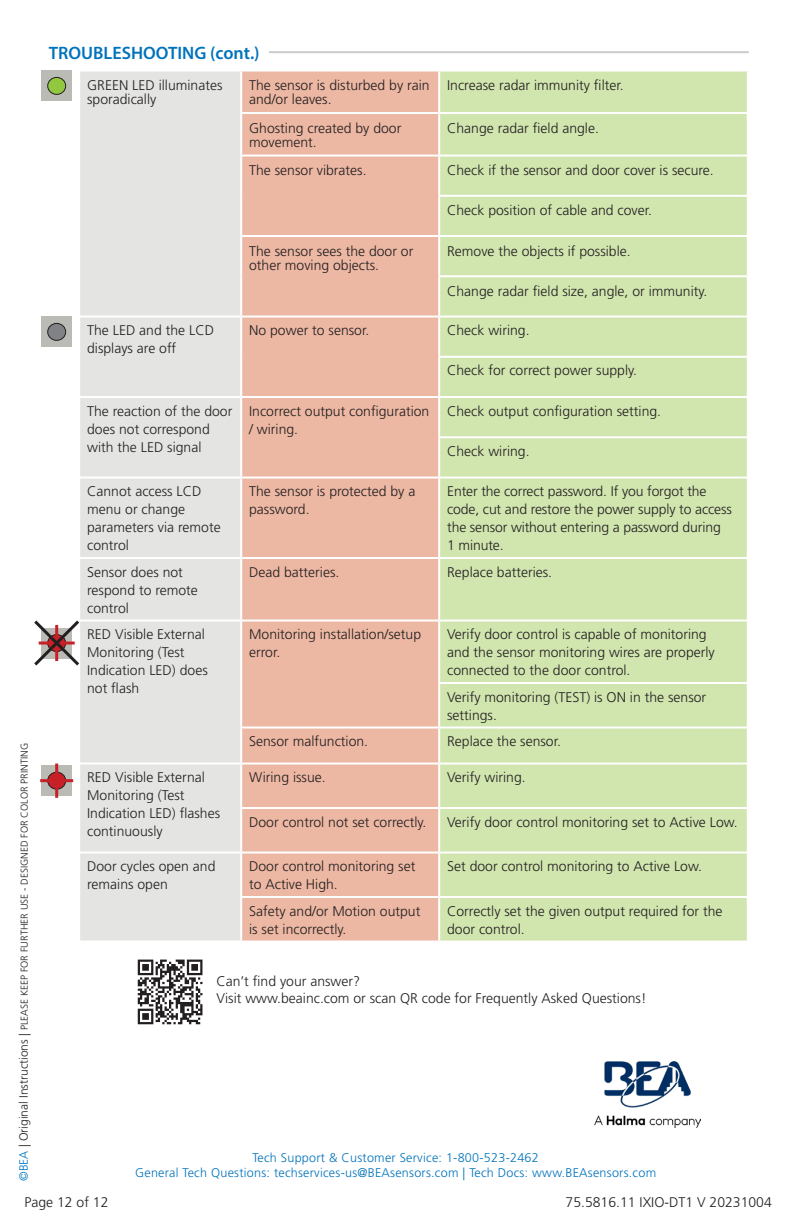
<style>
.page{position:relative;width:792px;height:1224px;background:#fff}
.page>*{position:absolute;margin:0;border:0;box-sizing:border-box;transform-origin:0 0}
.t1{font:600 18px "Myriad Pro";color:#0073bc}
.t2{font:300 14px/18px "Frutiger LT Std";color:#231f20}
.t3{font:300 12.6px "Frutiger LT Std";letter-spacing:.02em;color:#0073bc}
.t4{font:300 12px "Frutiger LT Std";color:#0079c2}
.t5{font:300 10px "Frutiger LT Std";color:#231f20}
.s1{font-size:12px}
</style>
<div class="page">
<img style="left:594px;top:1061px;width:106px;height:67px">
<hr style="left:43px;top:51px;width:706px;height:2px;background:#969991">
<svg style="left:138px;top:960px;width:64px;height:64px"></svg>
<div style="left:43px;top:43px;width:226px;height:18px;background:#fff"></div>
<div style="left:80px;top:72px;width:160px;height:869px;background:#e4e5e3"></div>
<div style="left:242px;top:72px;width:196px;height:869px;background:#ecb7a3"></div>
<div style="left:440px;top:72px;width:307px;height:869px;background:#d1e5af"></div>
<hr style="left:240px;top:112px;width:199px;height:2px;background:#fff">
<hr style="left:439px;top:112px;width:310px;height:2px;background:#fff">
<hr style="left:240px;top:155px;width:199px;height:2px;background:#fff">
<hr style="left:439px;top:155px;width:310px;height:2px;background:#fff">
<hr style="left:438px;top:195px;width:311px;height:2px;background:#fff">
<hr style="left:240px;top:235px;width:199px;height:2px;background:#fff">
<hr style="left:439px;top:235px;width:310px;height:2px;background:#fff">
<hr style="left:438px;top:275px;width:311px;height:2px;background:#fff">
<hr style="left:78px;top:316px;width:163px;height:2px;background:#fff">
<hr style="left:241px;top:316px;width:198px;height:2px;background:#fff">
<hr style="left:439px;top:316px;width:310px;height:2px;background:#fff">
<hr style="left:438px;top:356px;width:311px;height:2px;background:#fff">
<hr style="left:78px;top:396px;width:163px;height:2px;background:#fff">
<hr style="left:241px;top:396px;width:198px;height:2px;background:#fff">
<hr style="left:439px;top:396px;width:310px;height:2px;background:#fff">
<hr style="left:438px;top:436px;width:311px;height:2px;background:#fff">
<hr style="left:78px;top:477px;width:163px;height:2px;background:#fff">
<hr style="left:241px;top:477px;width:198px;height:2px;background:#fff">
<hr style="left:439px;top:477px;width:310px;height:2px;background:#fff">
<hr style="left:78px;top:557px;width:163px;height:2px;background:#fff">
<hr style="left:241px;top:557px;width:198px;height:2px;background:#fff">
<hr style="left:439px;top:557px;width:310px;height:2px;background:#fff">
<hr style="left:78px;top:620px;width:163px;height:2px;background:#fff">
<hr style="left:241px;top:620px;width:198px;height:2px;background:#fff">
<hr style="left:439px;top:620px;width:310px;height:2px;background:#fff">
<hr style="left:438px;top:682px;width:311px;height:2px;background:#fff">
<hr style="left:240px;top:727px;width:199px;height:2px;background:#fff">
<hr style="left:439px;top:727px;width:310px;height:2px;background:#fff">
<hr style="left:78px;top:763px;width:163px;height:2px;background:#fff">
<hr style="left:241px;top:763px;width:198px;height:2px;background:#fff">
<hr style="left:439px;top:763px;width:310px;height:2px;background:#fff">
<hr style="left:240px;top:807px;width:199px;height:2px;background:#fff">
<hr style="left:439px;top:807px;width:310px;height:2px;background:#fff">
<hr style="left:78px;top:852px;width:163px;height:2px;background:#fff">
<hr style="left:241px;top:852px;width:198px;height:2px;background:#fff">
<hr style="left:439px;top:852px;width:310px;height:2px;background:#fff">
<hr style="left:240px;top:896px;width:199px;height:2px;background:#fff">
<hr style="left:439px;top:896px;width:310px;height:2px;background:#fff">
<div style="left:41px;top:71px;width:31px;height:30px;background:#bbbbb5"></div>
<div style="left:48px;top:77px;width:18px;height:17px;background:#91c83f;border-radius:50%"></div>
<div style="left:47px;top:77px;width:19px;height:18px;border:1px solid #231f20;border-radius:50%"></div>
<div style="left:41px;top:317px;width:31px;height:30px;background:#bbbbb5"></div>
<div style="left:48px;top:323px;width:18px;height:17px;background:#808285;border-radius:50%"></div>
<div style="left:47px;top:323px;width:19px;height:18px;border:1px solid #231f20;border-radius:50%"></div>
<svg style="left:34px;top:617px;width:48px;height:52px"></svg>
<div style="left:41px;top:765px;width:31px;height:31px;background:#bbbbb5"></div>
<div style="left:48px;top:772px;width:18px;height:17px;background:#c72026;border-radius:50%"></div>
<div style="left:47px;top:772px;width:19px;height:18px;border:1px solid #231f20;border-radius:50%"></div>
<hr style="left:55px;top:764px;width:3px;height:34px;background:#c72026">
<hr style="left:40px;top:779px;width:33px;height:3px;background:#c72026">
<p class="t1" style="left:49px;top:41px;width:212px">TROUBLESHOOTING (cont.)</p>
<p class="t5" style="left:19px;top:1147px;width:406px;rotate:-90deg"><span class="s1">| Original Instructions |</span> PLEASE KEEP FOR FURTHER USE - DESIGNED FOR COLOR PRINTING</p>
<p class="t4" style="left:17px;top:1181px;width:32px;rotate:-90deg">©BEA</p>
<p class="t2" style="left:87px;top:78px;width:137px;line-height:14px">GREEN LED illuminates sporadically</p>
<p class="t2" style="left:249px;top:78px;width:182px;line-height:14px">The sensor is disturbed by rain and/or leaves.</p>
<p class="t2" style="left:447px;top:76px;width:178px">Increase radar immunity filter.</p>
<p class="t2" style="left:249px;top:121px;width:154px;line-height:14px">Ghosting created by door movement.</p>
<p class="t2" style="left:447px;top:119px;width:153px">Change radar field angle.</p>
<p class="t2" style="left:249px;top:161px;width:119px">The sensor vibrates.</p>
<p class="t2" style="left:447px;top:161px;width:268px">Check if the sensor and door cover is secure.</p>
<p class="t2" style="left:447px;top:202px;width:206px">Check position of cable and cover.</p>
<p class="t2" style="left:249px;top:244px;width:166px;line-height:14px">The sensor sees the door or other moving objects.</p>
<p class="t2" style="left:447px;top:242px;width:185px">Remove the objects if possible.</p>
<p class="t2" style="left:447px;top:282px;width:262px">Change radar field size, angle, or immunity.</p>
<p class="t2" style="left:87px;top:321px;width:128px">The LED and the LCD displays are off</p>
<p class="t2" style="left:249px;top:321px;width:122px">No power to sensor.</p>
<p class="t2" style="left:447px;top:321px;width:84px">Check wiring.</p>
<p class="t2" style="left:447px;top:362px;width:191px">Check for correct power supply.</p>
<p class="t2" style="left:87px;top:402px;width:147px">The reaction of the door does not correspond with the LED signal</p>
<p class="t2" style="left:249px;top:402px;width:182px">Incorrect output configuration / wiring.</p>
<p class="t2" style="left:447px;top:402px;width:215px">Check output configuration setting.</p>
<p class="t2" style="left:447px;top:442px;width:84px">Check wiring.</p>
<p class="t2" style="left:87px;top:482px;width:135px">Cannot access LCD menu or change parameters via remote control</p>
<p class="t2" style="left:249px;top:482px;width:168px">The sensor is protected by a password.</p>
<p class="t2" style="left:447px;top:482px;width:286px">Enter the correct password. If you forgot the code, cut and restore the power supply to access the sensor without entering a password during 1 minute.</p>
<p class="t2" style="left:87px;top:563px;width:112px">Sensor does not respond to remote control</p>
<p class="t2" style="left:249px;top:563px;width:92px">Dead batteries.</p>
<p class="t2" style="left:447px;top:563px;width:106px">Replace batteries.</p>
<p class="t2" style="left:87px;top:625px;width:122px">RED Visible External<br>Monitoring (Test<br>Indication LED) does not flash</p>
<p class="t2" style="left:249px;top:625px;width:173px">Monitoring installation/setup error.</p>
<p class="t2" style="left:447px;top:625px;width:269px">Verify door control is capable of monitoring and the sensor monitoring wires are properly connected to the door control.</p>
<p class="t2" style="left:447px;top:688px;width:261px">Verify monitoring (TEST) is ON in the sensor settings.</p>
<p class="t2" style="left:249px;top:732px;width:121px">Sensor malfunction.</p>
<p class="t2" style="left:447px;top:732px;width:115px">Replace the sensor.</p>
<p class="t2" style="left:87px;top:768px;width:135px">RED Visible External<br>Monitoring (Test<br>Indication LED) flashes continuously</p>
<p class="t2" style="left:249px;top:768px;width:78px">Wiring issue.</p>
<p class="t2" style="left:447px;top:768px;width:80px">Verify wiring.</p>
<p class="t2" style="left:249px;top:813px;width:179px">Door control not set correctly.</p>
<p class="t2" style="left:447px;top:813px;width:292px">Verify door control monitoring set to Active Low.</p>
<p class="t2" style="left:87px;top:857px;width:130px">Door cycles open and remains open</p>
<p class="t2" style="left:249px;top:857px;width:168px">Door control monitoring set to Active High.</p>
<p class="t2" style="left:447px;top:857px;width:256px">Set door control monitoring to Active Low.</p>
<p class="t2" style="left:249px;top:902px;width:173px">Safety and/or Motion output is set incorrectly.</p>
<p class="t2" style="left:447px;top:902px;width:277px">Correctly set the given output required for the door control.</p>
<p class="t2" style="left:217px;top:972px;width:145px">Can’t find your answer?</p>
<p class="t2" style="left:217px;top:989px;width:432px">Visit www.beainc.com or scan QR code for Frequently Asked Questions!</p>
<p class="t3" style="left:252px;top:1150px;width:288px">Tech Support &amp; Customer Service: 1-800-523-2462</p>
<p class="t3" style="left:135px;top:1166px;width:523px">General Tech Questions: techservices-us@BEAsensors.com | Tech Docs: www.BEAsensors.com</p>
<p class="t2" style="left:24px;top:1193px;width:86px">Page 12 of 12</p>
<p class="t2" style="left:566px;top:1193px;width:208px">75.5816.11 IXIO-DT1 V 20231004</p>
</div>
